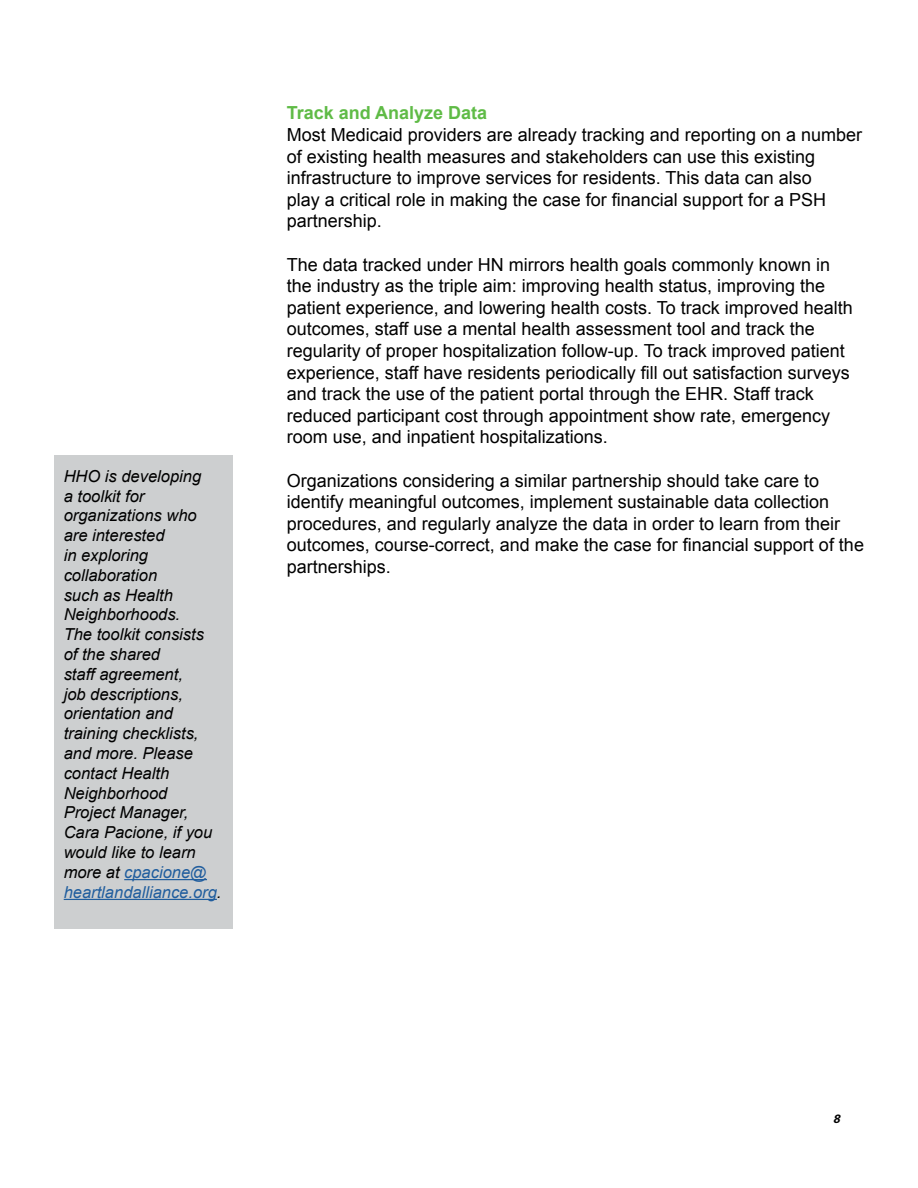
<style>
.page{position:relative;width:918px;height:1188px;background:#fff}
.page>*{position:absolute;margin:0;border:0;box-sizing:border-box;transform-origin:0 0}
.t1{font:18px/21.6px "Arial";color:#000}
.t2{font:700 18px "Arial";color:#5fbb46}
.t3{font:italic 16.5px/19.8px "Arial";color:#000}
.t4{font:italic 700 12px "Univers LT Std";color:#000}
.s1{color:#215e9e}
</style>
<div class="page">
<div style="left:54px;top:456px;width:178px;height:473px;background:#cdcfd0"></div>
<hr style="left:124px;top:879px;width:83px;height:1px;background:#215e9e">
<hr style="left:64px;top:899px;width:153px;height:1px;background:#215e9e">
<p class="t3" style="left:64px;top:466px;width:159px">HHO is developing<br>a toolkit for organizations who are interested<br>in exploring collaboration<br>such as Health<br>Neighborhoods.<br>The toolkit consists of the shared<br>staff agreement,<br>job descriptions, orientation and training checklists, and more. Please contact Health<br>Neighborhood<br>Project Manager,<br>Cara Pacione, if you would like to learn more at <span class="s1">cpacione@ heartlandalliance.org</span>.</p>
<p class="t2" style="left:287px;top:101px;width:202px">Track and Analyze Data</p>
<p class="t1" style="left:287px;top:124px;width:577px">Most Medicaid providers are already tracking and reporting on a number of existing health measures and stakeholders can use this existing infrastructure to improve services for residents. This data can also<br>play a critical role in making the case for financial support for a PSH partnership.</p>
<p class="t1" style="left:287px;top:254px;width:567px">The data tracked under HN mirrors health goals commonly known in the industry as the triple aim: improving health status, improving the patient experience, and lowering health costs. To track improved health outcomes, staff use a mental health assessment tool and track the regularity of proper hospitalization follow-up. To track improved patient experience, staff have residents periodically fill out satisfaction surveys and track the use of the patient portal through the EHR. Staff track reduced participant cost through appointment show rate, emergency room use, and inpatient hospitalizations.</p>
<p class="t1" style="left:287px;top:470px;width:579px">Organizations considering a similar partnership should take care to identify meaningful outcomes, implement sustainable data collection procedures, and regularly analyze the data in order to learn from their outcomes, course-correct, and make the case for financial support of the partnerships.</p>
<p class="t4" style="left:833px;top:1112px;width:8px">8</p>
</div>
